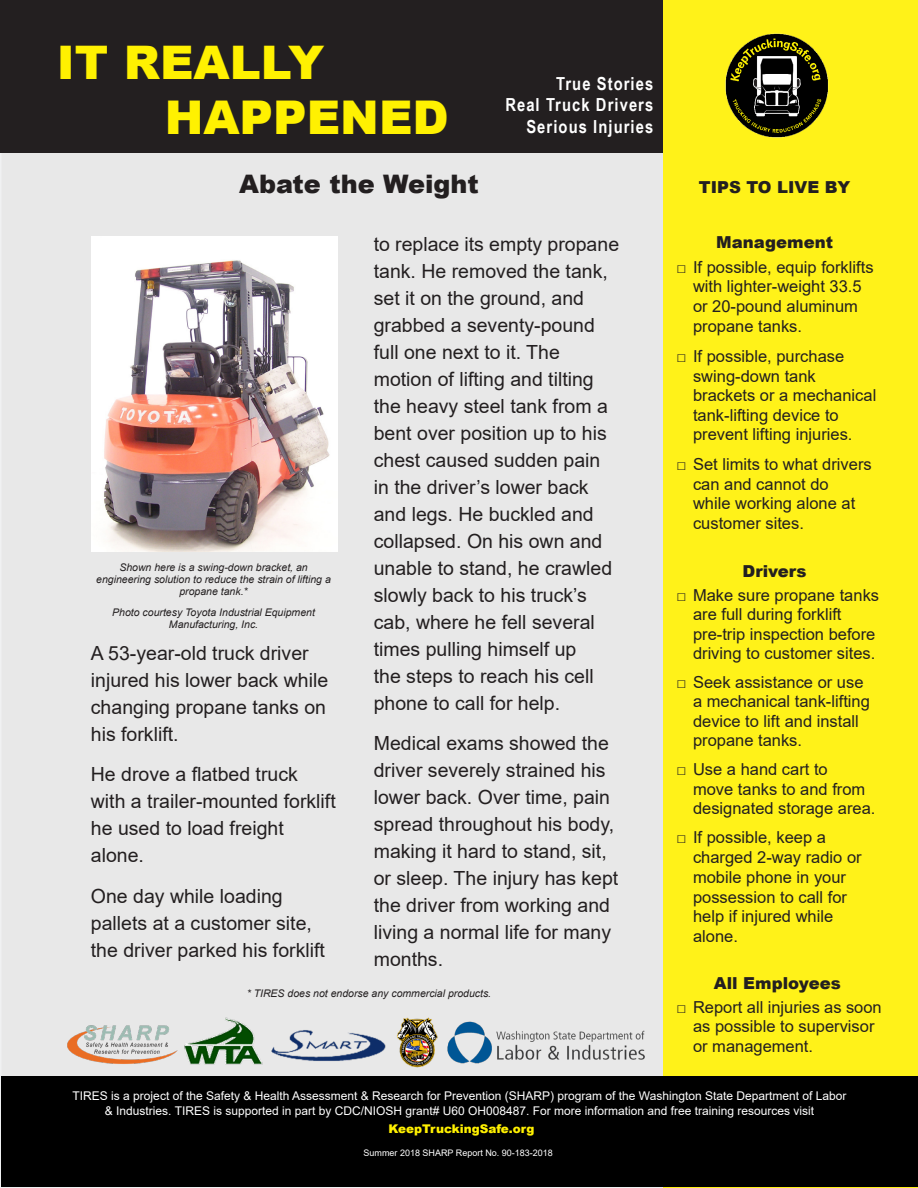
<style>
.page{position:relative;width:918px;height:1188px;background:#fff}
.page>*{position:absolute;margin:0;border:0;box-sizing:border-box;transform-origin:0 0}
.t1{font:900 46.5px "Arial";color:#fff101}
.t2{font:900 25.5px "Arial";color:#231f20}
.t3{font:19.5px/27px "Arial";color:#231f20}
.t4{font:700 18px "Arial Narrow";letter-spacing:.06em;color:#fff}
.t5{font:16.5px/19.5px "Arial";color:#231f20}
.TipsSubHeader{font:900 16.5px "Arial";color:#231f20}
.TipsSubHeader-2{font:12px/14.4px "Arial";color:#fff;text-align:center}
.TipsSubHeader-3{font:900 12px "Arial";color:#fff101}
.TipsSubHeader-4{font:italic 10.5px/12px "Arial";color:#231f20;text-align:center}
.t6{font:9px "Arial";color:#fff}
</style>
<div class="page">
<div style="left:1px;top:122px;width:917px;height:1066px;background:#e8e8e8"></div>
<div style="left:1px;top:1px;width:916px;height:151px;background:#231f20"></div>
<div style="left:0;top:0;width:918px;height:153px;border:2px solid #231f20"></div>
<img style="left:67px;top:1017px;width:578px;height:51px">
<div style="left:663px;top:0;width:255px;height:1188px;background:#fff219"></div>
<img style="left:725px;top:33px;width:104px;height:105px">
<div style="left:2px;top:1076px;width:916px;height:111px;background:#000"></div>
<img style="left:91px;top:236px;width:246px;height:315px">
<p class="t1" style="left:57px;top:28px;width:269px">IT REALLY</p>
<p class="t1" style="left:165px;top:84px;width:286px">HAPPENED</p>
<p class="t2" style="left:239px;top:165px;width:241px">Abate the Weight</p>
<p class="t4" style="left:556px;top:70px;width:99px">True Stories</p>
<p class="t4" style="left:505px;top:91px;width:149px">Real Truck Drivers</p>
<p class="t4" style="left:526px;top:113px;width:128px">Serious Injuries</p>
<p class="TipsSubHeader-4" style="left:96px;top:562px;width:236px">Shown here is a swing-down bracket, an engineering solution to reduce the strain of lifting a propane tank.*</p>
<p class="TipsSubHeader-4" style="left:112px;top:607px;width:204px">Photo courtesy Toyota Industrial Equipment<br>Manufacturing, Inc.</p>
<p class="t3" style="left:91px;top:639px;width:239px">A 53-year-old truck driver injured his lower back while changing propane tanks on his forklift.</p>
<p class="t3" style="left:91px;top:761px;width:246px">He drove a flatbed truck with a trailer-mounted forklift he used to load freight alone.</p>
<p class="t3" style="left:91px;top:882px;width:236px">One day while loading pallets at a customer site, the driver parked his forklift</p>
<p class="t3" style="left:374px;top:231px;width:247px">to replace its empty propane tank. He removed the tank, set it on the ground, and grabbed a seventy-pound full one next to it. The motion of lifting and tilting the heavy steel tank from a bent over position up to his chest caused sudden pain in the driver’s lower back and legs. He buckled and collapsed. On his own and unable to stand, he crawled slowly back to his truck’s cab, where he fell several times pulling himself up<br>the steps to reach his cell phone to call for help.</p>
<p class="t3" style="left:374px;top:730px;width:246px">Medical exams showed the driver severely strained his lower back. Over time, pain spread throughout his body, making it hard to stand, sit, or sleep. The injury has kept the driver from working and living a normal life for many months.</p>
<p class="TipsSubHeader-4" style="left:247px;top:988px;width:246px">* TIRES does not endorse any commercial products.</p>
<p class="TipsSubHeader" style="left:699px;top:175px;width:153px">TIPS TO LIVE BY</p>
<p class="TipsSubHeader" style="left:716px;top:230px;width:118px">Management</p>
<p class="t5" style="left:693px;top:257px;width:182px;text-indent:-16px">□ If possible, equip forklifts with lighter-weight 33.5 or 20-pound aluminum propane tanks.</p>
<p class="t5" style="left:693px;top:346px;width:185px;text-indent:-16px">□ If possible, purchase swing-down tank brackets or a mechanical tank-lifting device to prevent lifting injuries.</p>
<p class="t5" style="left:693px;top:454px;width:180px;text-indent:-16px">□ Set limits to what drivers can and cannot do<br>while working alone at customer sites.</p>
<p class="TipsSubHeader" style="left:743px;top:559px;width:66px">Drivers</p>
<p class="t5" style="left:693px;top:585px;width:188px;text-indent:-16px">□ Make sure propane tanks are full during forklift pre-trip inspection before driving to customer sites.</p>
<p class="t5" style="left:693px;top:672px;width:178px;text-indent:-16px">□ Seek assistance or use a mechanical tank-lifting device to lift and install propane tanks.</p>
<p class="t5" style="left:693px;top:759px;width:184px;text-indent:-16px">□ Use a hand cart to<br>move tanks to and from designated storage area.</p>
<p class="t5" style="left:693px;top:827px;width:170px;text-indent:-16px">□ If possible, keep a charged 2-way radio or mobile phone in your possession to call for help if injured while alone.</p>
<p class="TipsSubHeader" style="left:714px;top:971px;width:128px">All Employees</p>
<p class="t5" style="left:693px;top:997px;width:190px;text-indent:-16px">□ Report all injuries as soon as possible to supervisor or management.</p>
<p class="TipsSubHeader-2" style="left:73px;top:1089px;width:775px">TIRES is a project of the Safety &amp; Health Assessment &amp; Research for Prevention (SHARP) program of the Washington State Department of Labor &amp; Industries. TIRES is supported in part by CDC/NIOSH grant# U60 OH008487. For more information and free training resources visit</p>
<p class="TipsSubHeader-3" style="left:389px;top:1120px;width:148px">KeepTruckingSafe.org</p>
<p class="t6" style="left:364px;top:1147px;width:191px">Summer 2018 SHARP Report No. 90-183-2018</p>
</div>
